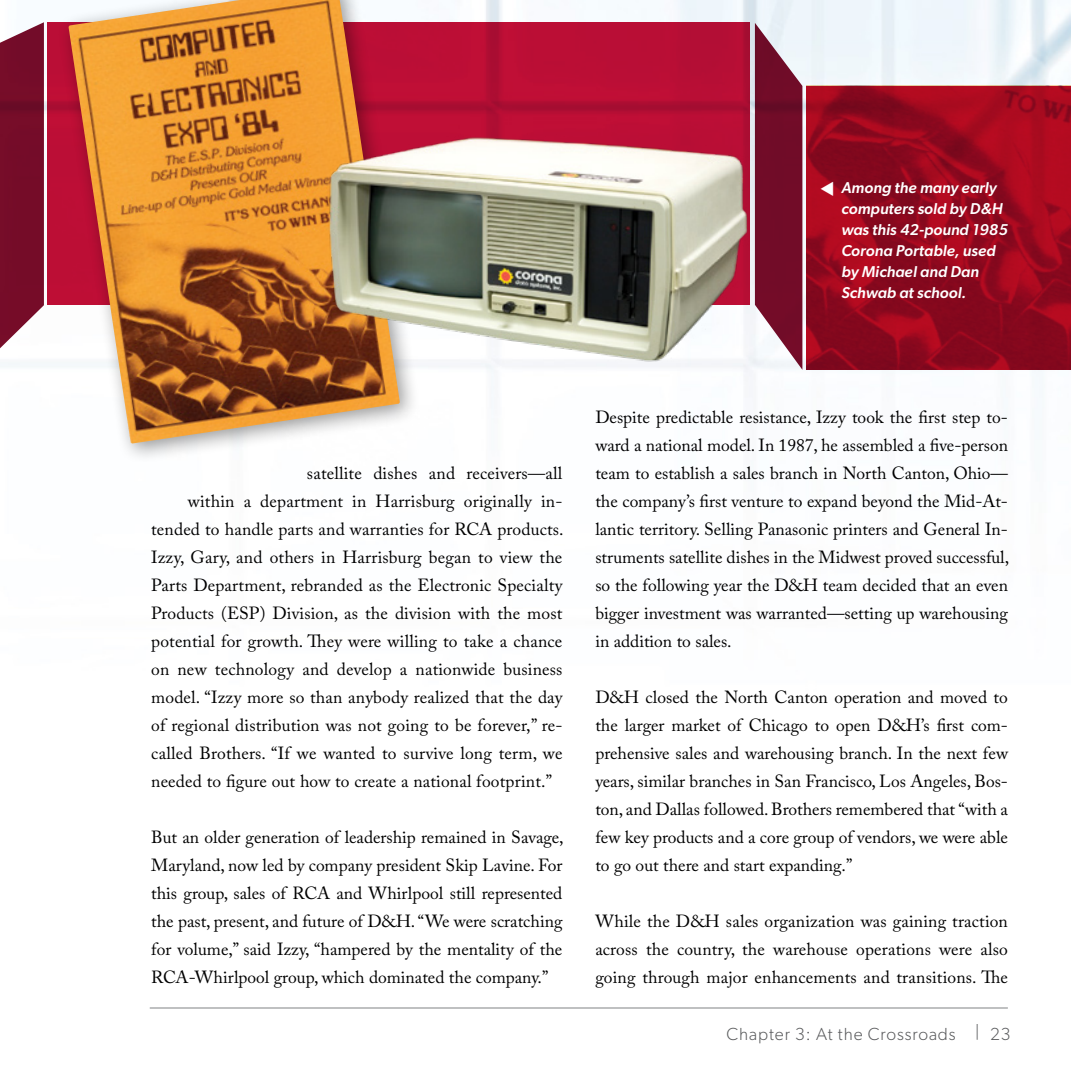
<style>
.page{position:relative;width:1071px;height:1071px;background:#fff}
.page>*{position:absolute;margin:0;border:0;box-sizing:border-box;transform-origin:0 0}
.t1{font:17.5px/28px "Adobe Caslon Pro";letter-spacing:.01em;color:#000;text-align:justify}
.t2{font:300 17.5px "Gibson";letter-spacing:.05em;color:#58595b}
.t3{font:italic 500 15.75px/21px "Gibson";letter-spacing:.01em;color:#fff}
</style>
<div class="page">
<img style="left:44px;top:0;width:1027px;height:377px">
<hr style="left:150px;top:1008px;width:858px;height:1px;background:#808285">
<div style="left:48px;top:22px;width:702px;height:283px;background:#c00f36"></div>
<img style="left:806px;top:86px;width:265px;height:284px">
<svg style="left:755px;top:23px;width:47px;height:347px;background:#8d4158"></svg>
<div style="left:57px;top:0;width:363px;height:464px;background:#000;opacity:.4"></div>
<img style="left:68px;top:0;width:332px;height:444px">
<img style="left:256px;top:69px;width:529px;height:301px">
<svg style="left:0;top:22px;width:44px;height:345px;background:#882f48"></svg>
<svg style="left:821px;top:181px;width:12px;height:15px"></svg>
<p class="t3" style="left:841px;top:177px;width:168px">Among the many early computers sold by D&amp;H was this 42-pound 1985<br>Corona Portable, used by Michael and Dan<br>Schwab at school.</p>
<p class="t1" style="left:307px;top:459px;width:257px">satellite dishes and receivers—all</p>
<p class="t1" style="left:188px;top:487px;width:376px">within a department in Harrisburg originally in-</p>
<p class="t1" style="left:151px;top:515px;width:414px">tended to handle parts and warranties for RCA products.</p>
<p class="t1" style="left:151px;top:543px;width:413px">Izzy, Gary, and others in Harrisburg began to view the</p>
<p class="t1" style="left:151px;top:571px;width:413px">Parts Department, rebranded as the Electronic Specialty</p>
<p class="t1" style="left:151px;top:599px;width:413px">Products (ESP) Division, as the division with the most</p>
<p class="t1" style="left:151px;top:627px;width:413px">potential for growth. They were willing to take a chance</p>
<p class="t1" style="left:151px;top:655px;width:413px">on new technology and develop a nationwide business</p>
<p class="t1" style="left:151px;top:683px;width:413px">model. “Izzy more so than anybody realized that the day</p>
<p class="t1" style="left:151px;top:711px;width:413px">of regional distribution was not going to be forever,” re-</p>
<p class="t1" style="left:151px;top:739px;width:413px">called Brothers. “If we wanted to survive long term, we</p>
<p class="t1" style="left:151px;top:767px;width:403px">needed to figure out how to create a national footprint.”</p>
<p class="t1" style="left:151px;top:823px;width:414px">But an older generation of leadership remained in Savage, Maryland, now led by company president Skip Lavine. For this group, sales of RCA and Whirlpool still represented the past, present, and future of D&amp;H. “We were scratching for volume,” said Izzy, “hampered by the mentality of the RCA-Whirlpool group, which dominated the company.”</p>
<p class="t1" style="left:595px;top:403px;width:415px">Despite predictable resistance, Izzy took the first step to&shy;ward a national model. In 1987, he assembled a five-person team to establish a sales branch in North Canton, Ohio— the company’s first venture to expand beyond the Mid-At&shy;lantic territory. Selling Panasonic printers and General In&shy;struments satellite dishes in the Midwest proved successful, so the following year the D&amp;H team decided that an even bigger investment was warranted—setting up warehousing in addition to sales.</p>
<p class="t1" style="left:595px;top:683px;width:414px">D&amp;H closed the North Canton operation and moved to the larger market of Chicago to open D&amp;H’s first com&shy;prehensive sales and warehousing branch. In the next few years, similar branches in San Francisco, Los Angeles, Bos&shy;ton, and Dallas followed. Brothers remembered that “with a few key products and a core group of vendors, we were able to go out there and start expanding.”</p>
<p class="t1" style="left:595px;top:907px;width:414px">While the D&amp;H sales organization was gaining traction across the country, the warehouse operations were also going through major enhancements and transitions. The</p>
<p class="t2" style="left:727px;top:1023px;width:285px">Chapter 3: At the Crossroads | 23</p>
</div>
